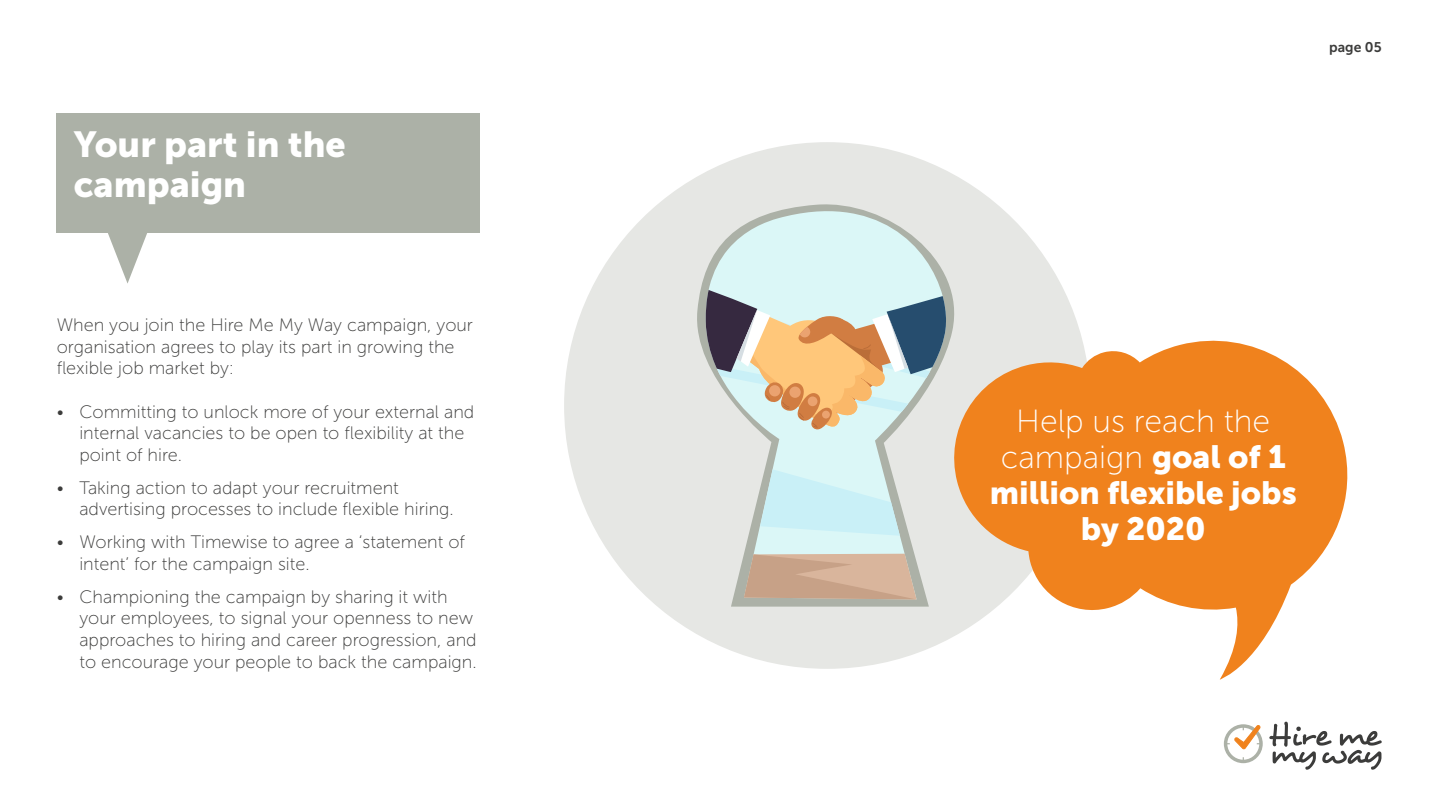
<style>
.page{position:relative;width:1440px;height:811px;background:#fff}
.page>*{position:absolute;margin:0;border:0;box-sizing:border-box;transform-origin:0 0}
.t1{font:36px/40px "Museo Sans 900";color:#fff}
.t2{font:32px/36px "Museo Sans 100";color:#fff;text-align:center}
.t3{font:32px/36px "Museo Sans 900";color:#fff;text-align:center}
.t4{font:18px/21.6px "Museo Sans 100";color:#3c3c3b}
.t5{font:14px "Museo Sans 700";color:#3c3c3b}
.s1{font-family:"Museo Sans 900"}
</style>
<div class="page">
<svg style="left:1269px;top:721px;width:113px;height:48px"></svg>
<svg style="left:1224px;top:724px;width:39px;height:39px"></svg>
<svg style="left:98px;top:232px;width:59px;height:51px"></svg>
<div style="left:57px;top:113px;width:423px;height:119px;background:#acb1a7"></div>
<div style="left:564px;top:142px;width:527px;height:527px;background:#e6e7e4;border-radius:50%"></div>
<svg style="left:731px;top:599px;width:198px;height:7px"></svg>
<svg style="left:733px;top:204px;width:194px;height:395px"></svg>
<svg style="left:744px;top:554px;width:173px;height:45px;background:#cdab92"></svg>
<svg style="left:607px;top:214px;width:438px;height:322px"></svg>
<svg style="left:944px;top:327px;width:404px;height:352px;fill:#f0821d"></svg>
<h1 class="t1" style="left:74px;top:125px;width:274px">Your part in the campaign</h1>
<p class="t4" style="left:57px;top:314px;width:418px">When you join the Hire Me My Way campaign, your organisation agrees to play its part in growing the flexible job market by:</p>
<p class="t4" style="left:79px;top:401px;width:396px;text-indent:-23px">• Committing to unlock more of your external and internal vacancies to be open to flexibility at the point of hire.</p>
<p class="t4" style="left:79px;top:477px;width:376px;text-indent:-23px">• Taking action to adapt your recruitment advertising processes to include flexible hiring.</p>
<p class="t4" style="left:79px;top:531px;width:387px;text-indent:-23px">• Working with Timewise to agree a ‘statement of intent’ for the campaign site.</p>
<p class="t4" style="left:79px;top:586px;width:399px;text-indent:-23px">• Championing the campaign by sharing it with your employees, to signal your openness to new approaches to hiring and career progression, and to encourage your people to back the campaign.</p>
<p class="t5" style="left:1329px;top:39px;width:54px">page 05</p>
<h2 class="t2" style="left:1001px;top:403px;width:287px">Help us reach the campaign <span class="s1">goal of 1</span></h2>
<h2 class="t3" style="left:990px;top:475px;width:308px">million flexible jobs by 2020</h2>
</div>
